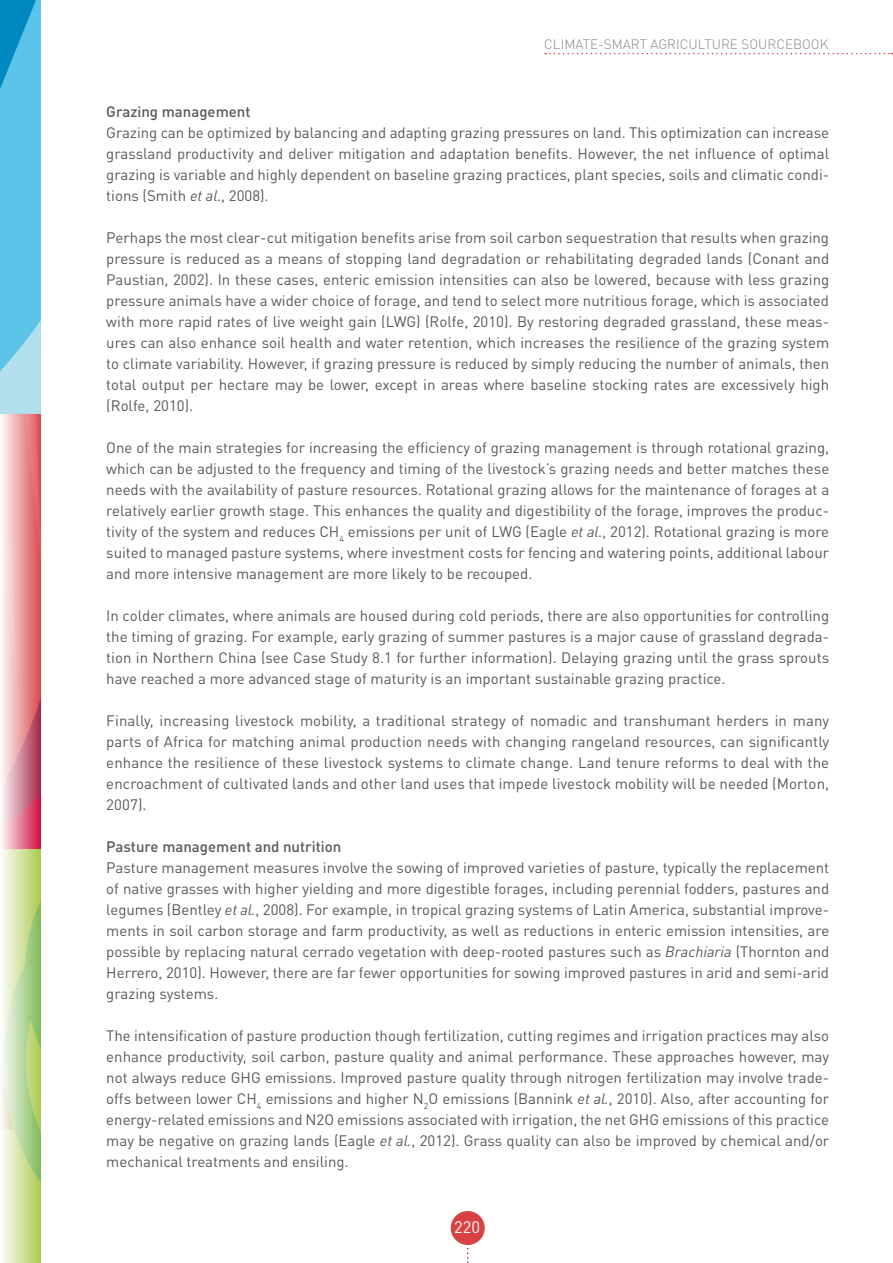
<style>
.page{position:relative;width:893px;height:1263px;background:#fff}
.page>*{position:absolute;margin:0;border:0;box-sizing:border-box;transform-origin:0 0}
.t1{font:16.5px "DIN Pro";color:#fff}
.t2{font:15px/21px "DIN Pro";color:#58585a;text-align:justify}
.t3{font:300 13.5px "DIN Pro";color:#87888a}
.s1{font-weight:500}
.s2{font-style:italic}
</style>
<div class="page">
<svg style="left:467px;top:1248px;width:2px;height:15px"></svg>
<div style="left:451px;top:1211px;width:34px;height:34px;background:#d94143;border-radius:50%"></div>
<div style="left:0;top:0;width:41px;height:414px;background:#5bc4e8"></div>
<svg style="left:0;top:0;width:36px;height:89px"></svg>
<svg style="left:0;top:320px;width:41px;height:94px"></svg>
<svg style="left:545px;top:53px;width:347px;height:1px"></svg>
<svg style="left:2px;top:414px;width:39px;height:849px;background:#d8baa0"></svg>
<p class="t3" style="left:544px;top:35px;width:286px">CLIMATE-SMART AGRICULTURE SOURCEBOOK</p>
<p class="t2" style="left:106px;top:100px;width:724px;text-align:left"><span class="s1">Grazing management<br></span>Grazing can be optimized by balancing and adapting grazing pressures on land. This optimization can increase grassland productivity and deliver mitigation and adaptation benefits. However, the net influence of optimal grazing is variable and highly dependent on baseline grazing practices, plant species, soils and climatic condi&shy;tions (Smith <span class="s2">et al</span>., 2008).</p>
<p class="t2" style="left:106px;top:226px;width:724px">Perhaps the most clear-cut mitigation benefits arise from soil carbon sequestration that results when grazing pressure is reduced as a means of stopping land degradation or rehabilitating degraded lands (Conant and Paustian, 2002). In these cases, enteric emission intensities can also be lowered, because with less grazing pressure animals have a wider choice of forage, and tend to select more nutritious forage, which is associated with more rapid rates of live weight gain (LWG) (Rolfe, 2010). By restoring degraded grassland, these meas&shy;ures can also enhance soil health and water retention, which increases the resilience of the grazing system to climate variability. However, if grazing pressure is reduced by simply reducing the number of animals, then total output per hectare may be lower, except in areas where baseline stocking rates are excessively high (Rolfe, 2010).</p>
<p class="t2" style="left:106px;top:436px;width:724px">One of the main strategies for increasing the efficiency of grazing management is through rotational grazing, which can be adjusted to the frequency and timing of the livestock’s grazing needs and better matches these needs with the availability of pasture resources. Rotational grazing allows for the maintenance of forages at a relatively earlier growth stage. This enhances the quality and digestibility of the forage, improves the produc&shy;tivity of the system and reduces CH<sub>4</sub> emissions per unit of LWG (Eagle <span class="s2">et al</span>., 2012). Rotational grazing is more suited to managed pasture systems, where investment costs for fencing and watering points, additional labour and more intensive management are more likely to be recouped.</p>
<p class="t2" style="left:106px;top:604px;width:724px">In colder climates, where animals are housed during cold periods, there are also opportunities for controlling the timing of grazing. For example, early grazing of summer pastures is a major cause of grassland degrada&shy;tion in Northern China (see Case Study 8.1 for further information). Delaying grazing until the grass sprouts have reached a more advanced stage of maturity is an important sustainable grazing practice.</p>
<p class="t2" style="left:106px;top:709px;width:724px">Finally, increasing livestock mobility, a traditional strategy of nomadic and transhumant herders in many parts of Africa for matching animal production needs with changing rangeland resources, can significantly enhance the resilience of these livestock systems to climate change. Land tenure reforms to deal with the encroachment of cultivated lands and other land uses that impede livestock mobility will be needed (Morton, 2007).</p>
<p class="t2" style="left:106px;top:835px;width:724px;text-align:left"><span class="s1">Pasture management and nutrition<br></span>Pasture management measures involve the sowing of improved varieties of pasture, typically the replacement of native grasses with higher yielding and more digestible forages, including perennial fodders, pastures and legumes (Bentley <span class="s2">et al.</span>, 2008). For example, in tropical grazing systems of Latin America, substantial improve&shy;ments in soil carbon storage and farm productivity, as well as reductions in enteric emission intensities, are possible by replacing natural cerrado vegetation with deep-rooted pastures such as <span class="s2">Brachiaria</span> (Thornton and Herrero, 2010). However, there are far fewer opportunities for sowing improved pastures in arid and semi-arid grazing systems.</p>
<p class="t2" style="left:106px;top:1024px;width:724px">The intensification of pasture production though fertilization, cutting regimes and irrigation practices may also enhance productivity, soil carbon, pasture quality and animal performance. These approaches however, may not always reduce GHG emissions. Improved pasture quality through nitrogen fertilization may involve trade&shy;offs between lower CH<sub>4</sub> emissions and higher N<sub>2</sub>O emissions (Bannink <span class="s2">et al.</span>, 2010). Also, after accounting for energy-related emissions and N2O emissions associated with irrigation, the net GHG emissions of this practice may be negative on grazing lands (Eagle <span class="s2">et al.</span>, 2012). Grass quality can also be improved by chemical and/or mechanical treatments and ensiling.</p>
<p class="t1" style="left:454px;top:1216px;width:27px">220</p>
</div>
